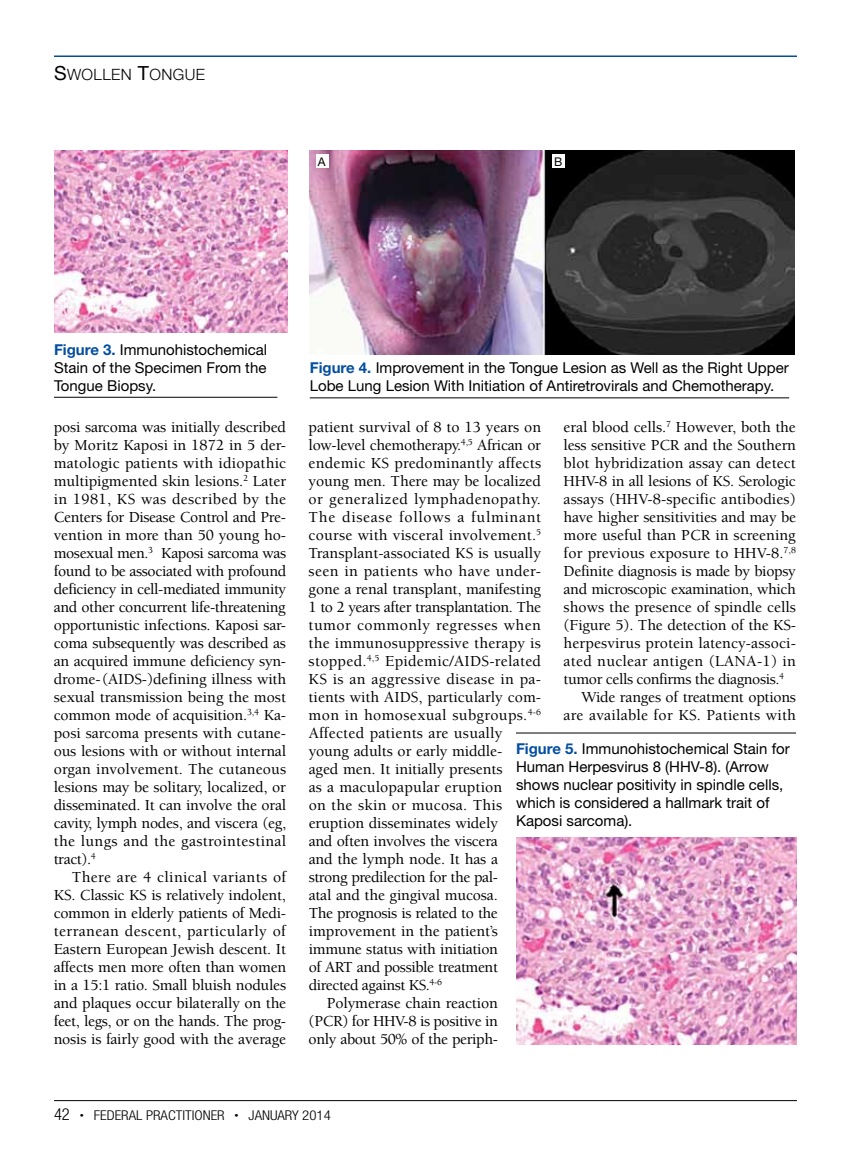
<style>
.page{position:relative;width:851px;height:1161px;background:#fff}
.page>*{position:absolute;margin:0;border:0;box-sizing:border-box;transform-origin:0 0}
.t1{font:500 15.75px/18px "Berkeley Std";letter-spacing:-.005em;color:#000;text-align:justify}
.t2{font:500 15.75px "Berkeley Std";letter-spacing:-.025em;color:#000}
.t3{font:500 15.75px "Berkeley Std";letter-spacing:.015em;color:#000}
.t4{font:500 15.75px "Berkeley Std";letter-spacing:.02em;color:#000}
.t5{font:500 15.75px "Berkeley Std";letter-spacing:.03em;color:#000}
.t6{font:500 15.75px "Berkeley Std";letter-spacing:.025em;color:#000}
.t7{font:500 15.75px "Berkeley Std";letter-spacing:.045em;color:#000}
.t8{font:15.6px "Helvetica Neue LT Std Lt SC800";letter-spacing:.025em;color:#000}
.t9{font:15px/18px "Helvetica Neue LT Std";color:#000}
.t10{font:300 condensed 13.5px "Helvetica Neue LT Std";color:#000;scale:1.1 1}
.t11{font:12px "Helvetica Neue LT Std";color:#000}
.s1{font-family:"Helvetica Neue LT Std Roman SC800";font-size:19.5px}
.s2{font-weight:700;color:#034ea2}
.s3{font-size:16.5px}
.s4{font-size:7.5px}
</style>
<div class="page">
<hr style="left:54px;top:56px;width:742px;height:1px;background:#034ea2">
<hr style="left:54px;top:1100px;width:742px;height:1px;background:#000">
<hr style="left:54px;top:397px;width:223px;height:1px;background:#000">
<img style="left:54px;top:151px;width:233px;height:182px">
<img style="left:310px;top:151px;width:484px;height:204px">
<hr style="left:310px;top:397px;width:479px;height:1px;background:#000">
<img style="left:516px;top:837px;width:280px;height:207px">
<hr style="left:516px;top:733px;width:280px;height:1px;background:#000">
<div style="left:316px;top:155px;width:12px;height:13px;background:#fff"></div>
<div style="left:552px;top:155px;width:12px;height:13px;background:#fff"></div>
<p class="t8" style="left:54px;top:64px;width:153px"><span class="s1">S</span>WOLLEN <span class="s1">T</span>ONGUE</p>
<p class="t11" style="left:318px;top:154px;width:9px">A</p>
<p class="t11" style="left:554px;top:154px;width:10px">B</p>
<p class="t9" style="left:54px;top:340px;width:215px;text-align:justify"><span class="s2">Figure 3.</span> Immunohistochemical Stain of the Specimen From the Tongue Biopsy.</p>
<p class="t1" style="left:54px;top:418px;width:234px">posi sarcoma was initially described by Moritz Kaposi in 1872 in 5 der&shy;matologic patients with idiopathic multipigmented skin lesions.<sup>2</sup> Later in 1981, KS was described by the Centers for Disease Control and Pre&shy;vention in more than 50 young ho&shy;mosexual men.<sup>3</sup> Kaposi sarcoma was found to be associated with profound deficiency in cell-mediated immunity and other concurrent life-threatening opportunistic infections. Kaposi sar&shy;coma subsequently was described as an acquired immune deficiency syn&shy;drome-(AIDS-)defining illness with sexual transmission being the most common mode of acquisition.<sup>3,4</sup> Ka&shy;posi sarcoma presents with cutane&shy;ous lesions with or without internal organ involvement. The cutaneous lesions may be solitary, localized, or disseminated. It can involve the oral cavity, lymph nodes, and viscera (eg, the lungs and the gastrointestinal tract).<sup>4</sup></p>
<p class="t1" style="left:54px;top:868px;width:234px;text-indent:18px">There are 4 clinical variants of KS. Classic KS is relatively indolent, common in elderly patients of Medi&shy;terranean descent, particularly of Eastern European Jewish descent. It affects men more often than women in a 15:1 ratio. Small bluish nodules and plaques occur bilaterally on the feet, legs, or on the hands. The prog&shy;nosis is fairly good with the average</p>
<p class="t9" style="left:310px;top:359px;width:480px"><span class="s2">Figure 4.</span> Improvement in the Tongue Lesion as Well as the Right Upper<br>Lobe Lung Lesion With Initiation of Antiretrovirals and Chemotherapy.</p>
<p class="t1" style="left:563px;top:418px;width:234px">eral blood cells.<sup>7</sup> However, both the</p>
<p class="t1" style="left:563px;top:436px;width:234px">less sensitive PCR and the Southern</p>
<p class="t1" style="left:563px;top:454px;width:234px">blot hybridization assay can detect</p>
<p class="t1" style="left:563px;top:472px;width:234px">HHV-8 in all lesions of KS. Serologic</p>
<p class="t1" style="left:563px;top:490px;width:234px">assays (HHV-8-specific antibodies)</p>
<p class="t1" style="left:563px;top:508px;width:234px">have higher sensitivities and may be</p>
<p class="t1" style="left:563px;top:526px;width:234px">more useful than PCR in screening</p>
<p class="t1" style="left:563px;top:544px;width:234px">for previous exposure to HHV-8.<sup>7,8</sup></p>
<p class="t1" style="left:563px;top:562px;width:234px">Definite diagnosis is made by biopsy</p>
<p class="t1" style="left:563px;top:580px;width:234px">and microscopic examination, which</p>
<p class="t1" style="left:563px;top:598px;width:234px">shows the presence of spindle cells</p>
<p class="t1" style="left:563px;top:616px;width:234px">(Figure 5). The detection of the KS-</p>
<p class="t1" style="left:563px;top:634px;width:234px">herpesvirus protein latency-associ-</p>
<p class="t3" style="left:563px;top:653px;width:234px">ated nuclear antigen (LANA-1) in</p>
<p class="t2" style="left:563px;top:671px;width:222px">tumor cells confirms the diagnosis.<sup>4</sup></p>
<p class="t1" style="left:581px;top:688px;width:216px">Wide ranges of treatment options</p>
<p class="t3" style="left:563px;top:707px;width:234px">are available for KS. Patients with</p>
<p class="t1" style="left:308px;top:418px;width:234px">patient survival of 8 to 13 years on</p>
<p class="t1" style="left:308px;top:436px;width:234px">low-level chemotherapy.<sup>4,5</sup> African or</p>
<p class="t3" style="left:308px;top:455px;width:234px">endemic KS predominantly affects</p>
<p class="t1" style="left:308px;top:472px;width:234px">young men. There may be localized</p>
<p class="t5" style="left:308px;top:491px;width:234px">or generalized lymphadenopathy.</p>
<p class="t7" style="left:308px;top:509px;width:234px">The disease follows a fulminant</p>
<p class="t1" style="left:308px;top:526px;width:234px">course with visceral involvement.<sup>5</sup></p>
<p class="t1" style="left:308px;top:544px;width:234px">Transplant-associated KS is usually</p>
<p class="t6" style="left:308px;top:563px;width:234px">seen in patients who have under-</p>
<p class="t1" style="left:308px;top:580px;width:234px">gone a renal transplant, manifesting</p>
<p class="t2" style="left:308px;top:599px;width:234px">1 to 2 years after transplantation. The</p>
<p class="t5" style="left:308px;top:617px;width:234px">tumor commonly regresses when</p>
<p class="t1" style="left:308px;top:634px;width:234px">the immunosuppressive therapy is</p>
<p class="t4" style="left:308px;top:653px;width:234px">stopped.<sup>4,5</sup> Epidemic/AIDS-related</p>
<p class="t6" style="left:308px;top:671px;width:234px">KS is an aggressive disease in pa-</p>
<p class="t1" style="left:308px;top:688px;width:234px">tients with AIDS, particularly com-</p>
<p class="t4" style="left:308px;top:707px;width:234px">mon in homosexual subgroups.<sup>4-6</sup></p>
<p class="t3" style="left:308px;top:725px;width:195px">Affected patients are usually</p>
<p class="t1" style="left:308px;top:742px;width:195px">young adults or early middle-</p>
<p class="t1" style="left:308px;top:760px;width:195px">aged men. It initially presents</p>
<p class="t1" style="left:308px;top:778px;width:195px">as a maculopapular eruption</p>
<p class="t3" style="left:308px;top:797px;width:195px">on the skin or mucosa. This</p>
<p class="t1" style="left:308px;top:814px;width:191px">eruption disseminates widely</p>
<p class="t1" style="left:308px;top:832px;width:191px">and often involves the viscera</p>
<p class="t1" style="left:308px;top:850px;width:191px">and the lymph node. It has a</p>
<p class="t2" style="left:308px;top:869px;width:191px">strong predilection for the pal-</p>
<p class="t1" style="left:308px;top:886px;width:191px">atal and the gingival mucosa.</p>
<p class="t2" style="left:308px;top:905px;width:191px">The prognosis is related to the</p>
<p class="t1" style="left:308px;top:922px;width:191px">improvement in the patient’s</p>
<p class="t1" style="left:308px;top:940px;width:191px">immune status with initiation</p>
<p class="t2" style="left:308px;top:959px;width:191px">of ART and possible treatment</p>
<p class="t2" style="left:308px;top:977px;width:135px">directed against KS.<sup>4-6</sup></p>
<p class="t1" style="left:326px;top:994px;width:173px">Polymerase chain reaction</p>
<p class="t2" style="left:308px;top:1013px;width:191px">(PCR) for HHV-8 is positive in</p>
<p class="t2" style="left:308px;top:1031px;width:191px">only about 50% of the periph-</p>
<p class="t9" style="left:516px;top:740px;width:275px"><span class="s2">Figure 5.</span> Immunohistochemical Stain for Human Herpesvirus 8 (HHV-8). (Arrow shows nuclear positivity in spindle cells, which is considered a hallmark trait of Kaposi sarcoma).</p>
<p class="t10" style="left:54px;top:1107px;width:253px"><span class="s3">42</span> <span class="s4">•</span> FEDERAL PRACTITIONER <span class="s4">•</span> JANUARY 2014</p>
</div>
